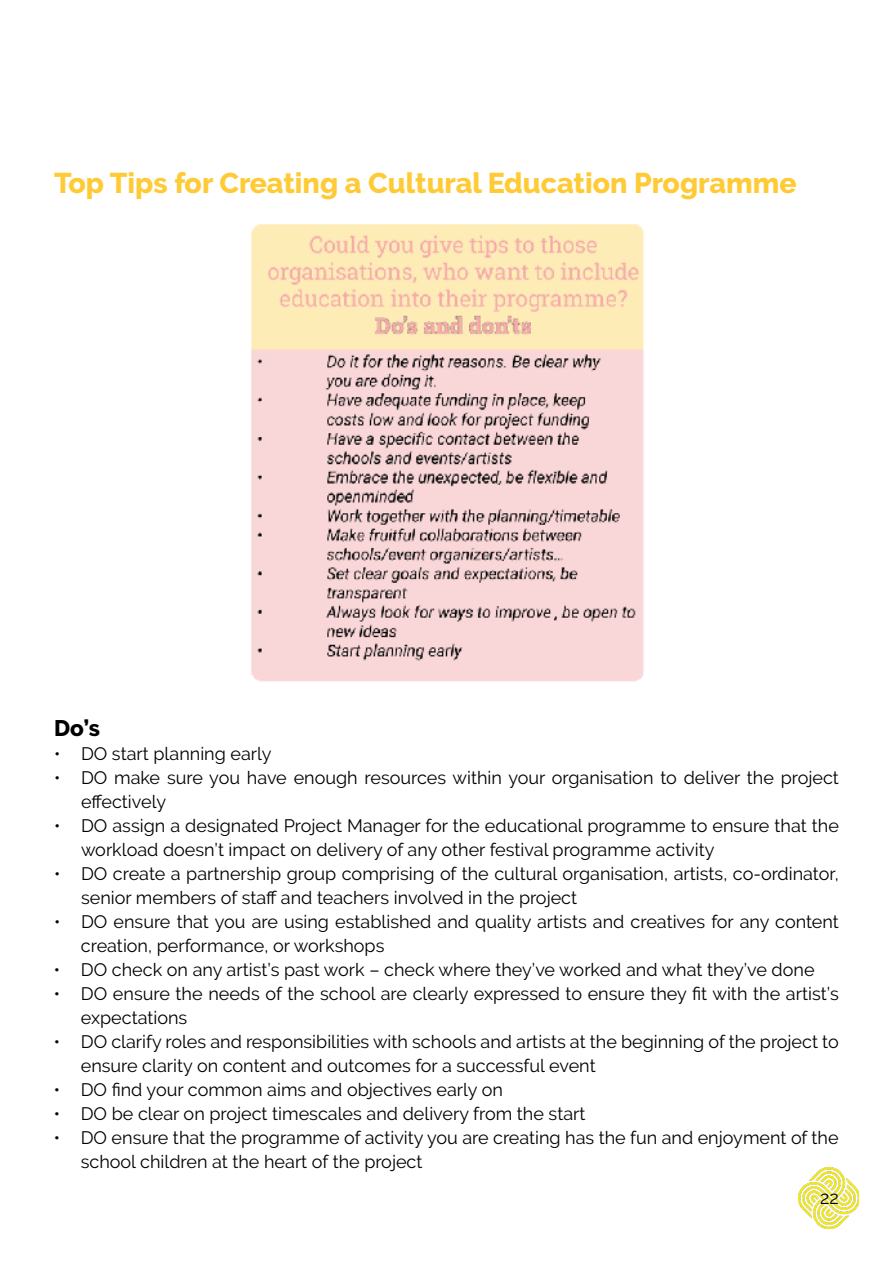
<style>
.page{position:relative;width:893px;height:1263px;background:#fff}
.page>*{position:absolute;margin:0;border:0;box-sizing:border-box;transform-origin:0 0}
.t1{font:800 28.5px "Raleway";color:#fecb37}
.t2{font:800 22.5px "Raleway";color:#000}
.t3{font:18px/24px "Raleway";color:#000}
</style>
<div class="page">
<img style="left:798px;top:1167px;width:61px;height:62px">
<img style="left:251px;top:224px;width:393px;height:458px">
<h1 class="t1" style="left:54px;top:167px;width:744px">Top Tips for Creating a Cultural Education Programme</h1>
<p class="t2" style="left:54px;top:715px;width:48px">Do’s</p>
<p class="t3" style="left:54px;top:741px;width:219px">• DO start planning early</p>
<p class="t3" style="left:81px;top:765px;width:759px;text-indent:-27px">• DO make sure you have enough resources within your organisation to deliver the project effectively</p>
<p class="t3" style="left:81px;top:813px;width:759px;text-indent:-27px">• DO assign a designated Project Manager for the educational programme to ensure that the workload doesn’t impact on delivery of any other festival programme activity</p>
<p class="t3" style="left:81px;top:861px;width:759px;text-indent:-27px">• DO create a partnership group comprising of the cultural organisation, artists, co-ordinator, senior members of staff and teachers involved in the project</p>
<p class="t3" style="left:81px;top:909px;width:759px;text-indent:-27px">• DO ensure that you are using established and quality artists and creatives for any content creation, performance, or workshops</p>
<p class="t3" style="left:54px;top:957px;width:762px">• DO check on any artist’s past work – check where they’ve worked and what they’ve done</p>
<p class="t3" style="left:81px;top:981px;width:759px;text-indent:-27px">• DO ensure the needs of the school are clearly expressed to ensure they fit with the artist’s expectations</p>
<p class="t3" style="left:81px;top:1029px;width:759px;text-indent:-27px">• DO clarify roles and responsibilities with schools and artists at the beginning of the project to ensure clarity on content and outcomes for a successful event</p>
<p class="t3" style="left:54px;top:1077px;width:451px">• DO find your common aims and objectives early on</p>
<p class="t3" style="left:54px;top:1101px;width:533px">• DO be clear on project timescales and delivery from the start</p>
<p class="t3" style="left:81px;top:1125px;width:759px;text-indent:-27px">• DO ensure that the programme of activity you are creating has the fun and enjoyment of the school children at the heart of the project</p>
<p class="t3" style="left:820px;top:1185px;width:20px">22</p>
</div>
